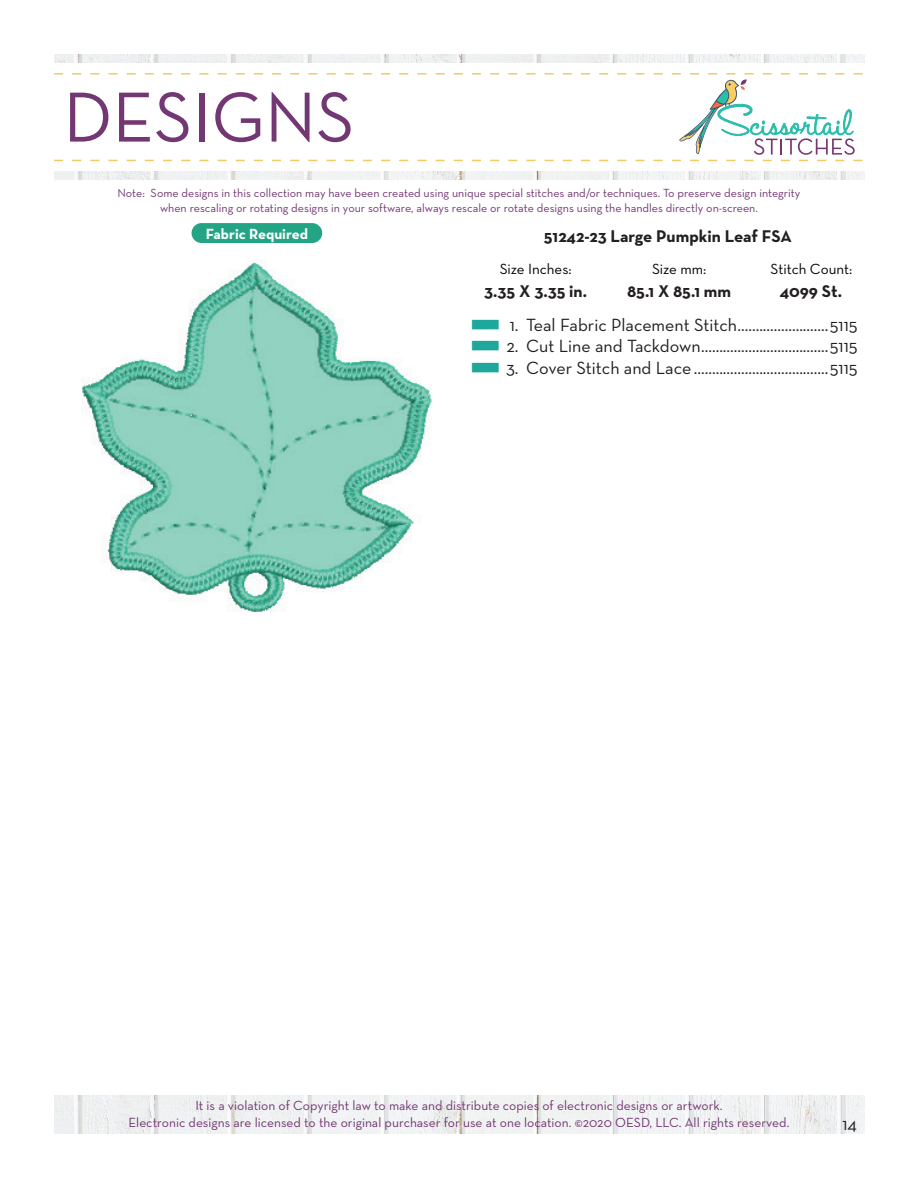
<style>
.page{position:relative;width:918px;height:1188px;background:#fff}
.page>*{position:absolute;margin:0;border:0;box-sizing:border-box;transform-origin:0 0}
.t1{font:72px "Neutra Text";color:#733773}
.t2{font:18px/21.6px "Neutra Text";color:#231f20;text-align:justify}
.t3{font:700 17.25px "Neutra Text";color:#231f20}
.t4{font:15px "Neutra Text";color:#040503}
.t5{font:700 15px "Neutra Text";color:#fff}
.t6{font:13.5px/16.2px "Neutra Text";color:#733773;text-align:center}
.t7{font:12px/14.4px "Neutra Text";color:#733773;text-align:center}
.s1{font-family:"threadchart";color:#1ea79b}
</style>
<div class="page">
<img style="left:54px;top:1096px;width:810px;height:38px">
<img style="left:54px;top:54px;width:810px;height:126px">
<div style="left:29px;top:63px;width:863px;height:108px;background:#fff"></div>
<svg style="left:54px;top:73px;width:809px;height:88px"></svg>
<img style="left:81px;top:230px;width:351px;height:383px">
<div style="left:192px;top:223px;width:130px;height:20px;background:#23a585;border-radius:10px"></div>
<h1 class="t1" style="left:63px;top:73px;width:293px">DESIGNS</h1>
<p class="t7" style="left:117px;top:186px;width:685px">Note: Some designs in this collection may have been created using unique special stitches and/or techniques. To preserve design integrity when rescaling or rotating designs in your software, always rescale or rotate designs using the handles directly on-screen.</p>
<p class="t5" style="left:206px;top:224px;width:104px">Fabric Required</p>
<h3 class="t3" style="left:544px;top:226px;width:249px">51242-23 Large Pumpkin Leaf FSA</h3>
<h3 class="t3" style="left:484px;top:280px;width:104px">3.35 X 3.35 in.</h3>
<h3 class="t3" style="left:627px;top:280px;width:105px">85.1 X 85.1 mm</h3>
<h3 class="t3" style="left:780px;top:280px;width:64px">4099 St.</h3>
<p class="t4" style="left:500px;top:260px;width:73px">Size Inches:</p>
<p class="t4" style="left:652px;top:260px;width:56px">Size mm:</p>
<p class="t4" style="left:770px;top:260px;width:83px">Stitch Count:</p>
<h2 class="t2" style="left:472px;top:313px;width:387px"><span class="s1">A</span> 1. Teal Fabric Placement Stitch.........................5115<br><span class="s1">A</span> 2. Cut Line and Tackdown...................................5115<br><span class="s1">A</span> 3. Cover Stitch and Lace .....................................5115</h2>
<p class="t6" style="left:129px;top:1098px;width:662px">It is a violation of Copyright law to make and distribute copies of electronic designs or artwork.<br>Electronic designs are licensed to the original purchaser for use at one location. ©2020 OESD, LLC. All rights reserved.</p>
<h2 class="t2" style="left:842px;top:1113px;width:16px">14</h2>
</div>
